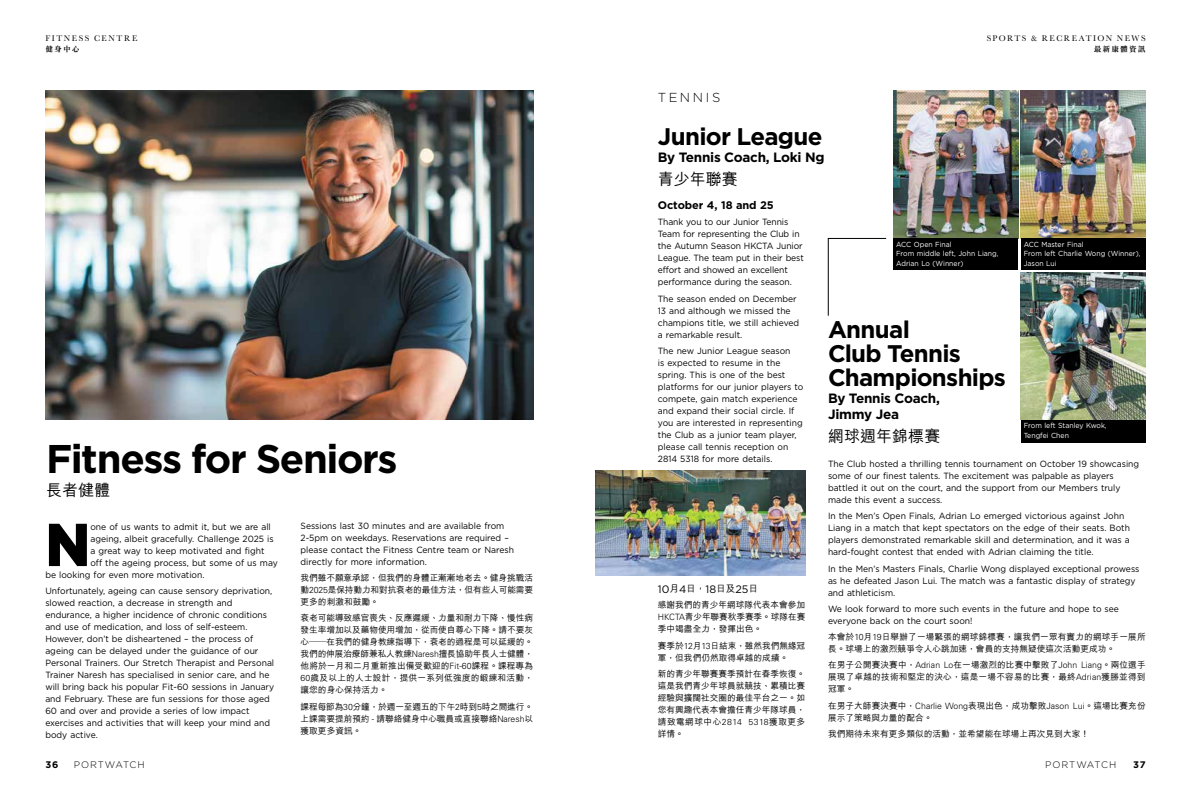
<style>
.page{position:relative;width:1191px;height:794px;background:#fff}
.page>*{position:absolute;margin:0;border:0;box-sizing:border-box;transform-origin:0 0}
.t1{font:900 60.4px "Gotham";color:#000;scale:.95 1}
.t2{font:700 40px "Gotham";letter-spacing:-.035em;color:#000}
.t3{font:700 24px/24px "Gotham";letter-spacing:-.03em;color:#000}
.t4{font:500 16px "M Hei HK";color:#000}
.t5{font:700 13.5px/16px "Gotham";letter-spacing:-.02em;color:#000}
.t6{font:300 13px "Gotham";letter-spacing:.2em;color:#000}
.t7{font:700 11px "Gotham";letter-spacing:-.01em;color:#000}
.t8{font:10.8px "Gotham";color:#000}
.t9{font:300 9.5px "Gotham";letter-spacing:.095em;color:#000}
.t10{font:700 9.5px "Gotham";color:#000}
.t11{font:9px/12px "Gotham";color:#000;scale:.95 1}
.t12{font:500 8.7px/12px "M Hei HK";color:#000;text-align:justify}
.t13{font:8.5px "Baskerville";letter-spacing:.18em;color:#000}
.t14{font:700 7.8px "M Sung HK";letter-spacing:.13em;color:#000}
.t15{font:7.3px/9.5px "Gotham";color:#fff;scale:.95 1}
.s1{font-family:"Univers";font-weight:300}
.s2{font-family:"M Hei HK";font-weight:500;font-size:9.6px}
</style>
<div class="page">
<img style="left:1020px;top:91px;width:125px;height:147px">
<div style="left:1020px;top:238px;width:125px;height:31px;background:#000"></div>
<img style="left:893px;top:91px;width:125px;height:147px">
<div style="left:893px;top:238px;width:125px;height:31px;background:#000"></div>
<img style="left:1020px;top:272px;width:125px;height:148px">
<div style="left:1020px;top:420px;width:125px;height:22px;background:#000"></div>
<img style="left:45px;top:91px;width:488px;height:329px">
<svg style="left:827px;top:238px;width:59px;height:78px"></svg>
<img style="left:595px;top:471px;width:210px;height:104px">
<p class="t13" style="left:45px;top:33px;width:93px">FITNESS CENTRE</p>
<p class="t14" style="left:45px;top:45px;width:36px">健身中心</p>
<h2 class="t2" style="left:46px;top:432px;width:353px">Fitness for Seniors</h2>
<h3 class="t4" style="left:46px;top:478px;width:66px">長者健體</h3>
<h1 class="t1" style="left:45px;top:503px;width:49px">N</h1>
<p class="t11" style="left:90px;top:520px;width:191px">one of us wants to admit it, but we are all</p>
<p class="t11" style="left:90px;top:532px;width:194px">ageing, albeit gracefully. Challenge 2025 is</p>
<p class="t11" style="left:90px;top:544px;width:185px">a great way to keep motivated and fight</p>
<p class="t11" style="left:90px;top:556px;width:199px">off the ageing process, but some of us may</p>
<p class="t11" style="left:45px;top:568px;width:169px">be looking for even more motivation.</p>
<p class="t11" style="left:45px;top:585px;width:242px">Unfortunately, ageing can cause sensory deprivation, slowed reaction, a decrease in strength and endurance, a higher incidence of chronic conditions and use of medication, and loss of self-esteem.<br>However, don’t be disheartened – the process of ageing can be delayed under the guidance of our Personal Trainers. Our Stretch Therapist and Personal Trainer Naresh has specialised in senior care, and he will bring back his popular Fit-60 sessions in January and February. These are fun sessions for those aged 60 and over and provide a series of low impact exercises and activities that will keep your mind and body active.</p>
<p class="t11" style="left:300px;top:519px;width:226px">Sessions last 30 minutes and are available from 2-5pm on weekdays. Reservations are required – please contact the Fitness Centre team or Naresh directly for more information.</p>
<p class="t12" style="left:300px;top:571px;width:234px">我們雖不願意承認，但我們的身體正漸漸地老去。健身挑戰活動<span class="s1">2025</span>是保持動力和對抗衰老的最佳方法，但有些人可能需要更多的刺激和鼓勵。</p>
<p class="t12" style="left:300px;top:611px;width:234px">衰老可能導致感官喪失、反應遲緩、力量和耐力下降、慢性病發生率增加以及藥物使用增加，從而使自尊心下降。請不要灰心——在我們的健身教練指導下，衰老的過程是可以延緩的。我們的伸展治療師兼私人教練<span class="s1">Naresh</span>擅長協助年長人士健體，他將於一月和二月重新推出備受歡迎的<span class="s1">Fit-60</span>課程。課程專為<span class="s1">60</span>歲及以上的人士設計，提供一系列低強度的鍛練和活動，讓您的身心保持活力。</p>
<p class="t12" style="left:300px;top:699px;width:234px">課程每節為<span class="s1">30</span>分鐘，於週一至週五的下午<span class="s1">2</span>時到<span class="s1">5</span>時之間進行。上課需要提前預約 <span class="s1">-</span> 請聯絡健身中心職員或直接聯絡<span class="s1">Naresh</span>以獲取更多資訊。</p>
<h3 class="t6" style="left:658px;top:89px;width:64px">TENNIS</h3>
<h3 class="t3" style="left:658px;top:125px;width:166px">Junior League</h3>
<h3 class="t5" style="left:658px;top:149px;width:168px">By Tennis Coach, Loki Ng</h3>
<h3 class="t4" style="left:658px;top:167px;width:81px">青少年聯賽</h3>
<p class="t13" style="left:986px;top:33px;width:160px">SPORTS &amp; RECREATION NEWS</p>
<p class="t14" style="left:1093px;top:45px;width:53px">最新康體資訊</p>
<p class="t7" style="left:658px;top:198px;width:117px">October 4, 18 and 25</p>
<p class="t11" style="left:658px;top:216px;width:155px">Thank you to our Junior Tennis<br>Team for representing the Club in the Autumn Season HKCTA Junior<br>League. The team put in their best effort and showed an excellent performance during the season.</p>
<p class="t11" style="left:658px;top:292px;width:150px">The season ended on December<br>13 and although we missed the champions title, we still achieved a remarkable result.</p>
<p class="t11" style="left:658px;top:344px;width:155px">The new Junior League season<br>is expected to resume in the spring. This is one of the best platforms for our junior players to compete, gain match experience and expand their social circle. If you are interested in representing the Club as a junior team player, please call tennis reception on<br>2814 5318 for more details.</p>
<p class="t8" style="left:658px;top:582px;width:102px">10<span class="s2">月</span>4<span class="s2">日，</span>18<span class="s2">日及</span>25<span class="s2">日</span></p>
<p class="t12" style="left:658px;top:598px;width:149px">感謝我們的青少年網球隊代表本會參加<span class="s1">HKCTA</span>青少年聯賽秋季賽季。球隊在賽季中竭盡全力，發揮出色。</p>
<p class="t12" style="left:658px;top:638px;width:149px">賽季於<span class="s1">12</span>月<span class="s1">13</span>日結束，雖然我們無緣冠軍，但我們仍然取得卓越的成績。</p>
<p class="t12" style="left:658px;top:667px;width:149px">新的青少年聯賽賽季預計在春季恢復。這是我們青少年球員就競技、累積比賽經驗與擴闊社交圈的最佳平台之一。如您有興趣代表本會擔任青少年隊球員，請致電網球中心<span class="s1">2814 5318</span>獲取更多詳情。</p>
<p class="t15" style="left:896px;top:239px;width:109px">ACC Open Final<br>From middle left, John Liang,<br>Adrian Lo (Winner)</p>
<p class="t15" style="left:1023px;top:239px;width:124px">ACC Master Final<br>From left Charlie Wong (Winner),<br>Jason Lui</p>
<h3 class="t3" style="left:828px;top:317px;width:179px">Annual<br>Club Tennis<br>Championships</h3>
<h3 class="t5" style="left:828px;top:390px;width:113px">By Tennis Coach,<br>Jimmy Jea</h3>
<h3 class="t4" style="left:828px;top:424px;width:114px">網球週年錦標賽</h3>
<p class="t15" style="left:1023px;top:420px;width:89px">From left Stanley Kwok,<br>Tengfei Chen</p>
<p class="t11" style="left:828px;top:457px;width:329px">The Club hosted a thrilling tennis tournament on October 19 showcasing some of our finest talents. The excitement was palpable as players battled it out on the court, and the support from our Members truly made this event a success.</p>
<p class="t11" style="left:828px;top:510px;width:319px">In the Men’s Open Finals, Adrian Lo emerged victorious against John Liang in a match that kept spectators on the edge of their seats. Both players demonstrated remarkable skill and determination, and it was a hard-fought contest that ended with Adrian claiming the title.</p>
<p class="t11" style="left:828px;top:562px;width:329px">In the Men’s Masters Finals, Charlie Wong displayed exceptional prowess as he defeated Jason Lui. The match was a fantastic display of strategy and athleticism.</p>
<p class="t11" style="left:828px;top:602px;width:308px">We look forward to more such events in the future and hope to see everyone back on the court soon!</p>
<p class="t12" style="left:828px;top:630px;width:319px">本會於<span class="s1">10</span>月<span class="s1">19</span>日舉辦了一場緊張的網球錦標賽，讓我們一眾有實力的網球手一展所長。球場上的激烈競爭令人心跳加速，會員的支持無疑使這次活動更成功。</p>
<p class="t12" style="left:828px;top:658px;width:319px">在男子公開賽決賽中，<span class="s1">Adrian Lo</span>在一場激烈的比賽中擊敗了<span class="s1">John Liang</span>。兩位選手展現了卓越的技術和堅定的決心，這是一場不容易的比賽，最終<span class="s1">Adrian</span>獲勝並得到冠軍。</p>
<p class="t12" style="left:828px;top:698px;width:319px">在男子大師賽決賽中，<span class="s1">Charlie Wong</span>表現出色，成功擊敗<span class="s1">Jason Lui</span>。這場比賽充份展示了策略與力量的配合。</p>
<p class="t12" style="left:828px;top:727px;width:262px">我們期待未來有更多類似的活動，並希望能在球場上再次見到大家！</p>
<p class="t10" style="left:45px;top:758px;width:15px">36</p>
<p class="t9" style="left:74px;top:758px;width:73px">PORTWATCH</p>
<p class="t9" style="left:1045px;top:758px;width:73px">PORTWATCH</p>
<p class="t10" style="left:1133px;top:758px;width:14px">37</p>
</div>
